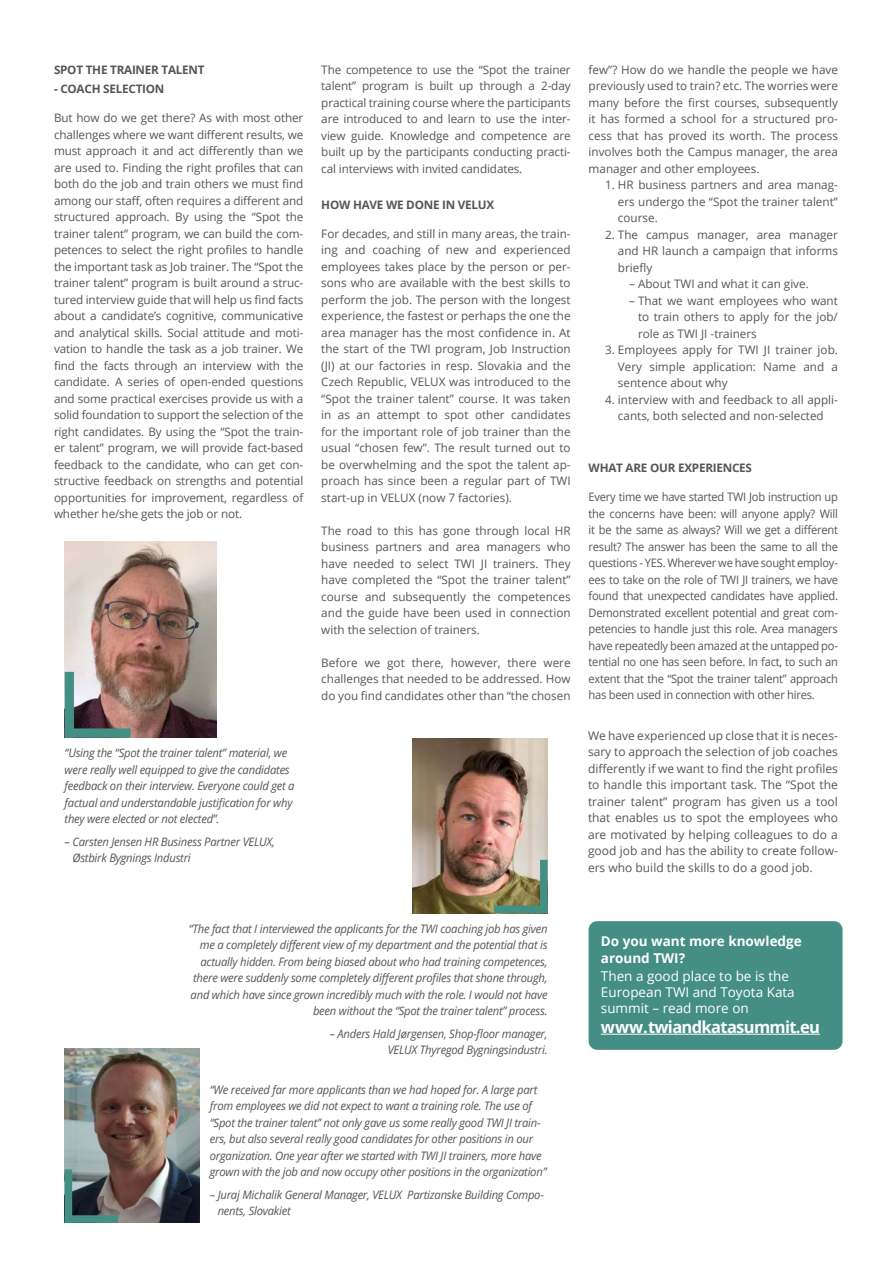
<style>
.page{position:relative;width:893px;height:1263px;background:#fff}
.page>*{position:absolute;margin:0;border:0;box-sizing:border-box;transform-origin:0 0}
.t1{font:700 16.5px "Open Sans";letter-spacing:-.04em;color:#fff}
.t2{font:13.5px/16.2px "Open Sans";color:#fff}
.t3{font:700 13.5px/16.5px "Open Sans";color:#fff}
.t4{font:12px/16.5px "Open Sans";color:#575656;text-align:justify}
.t5{font:11.7px/16.5px "Open Sans";color:#575656;text-align:justify}
.t6{font:italic 11.7px/16.5px "Open Sans";letter-spacing:-.02em;color:#575656;scale:.96 1}
.t7{font:11.7px/16.5px "Open Sans";color:#575656;text-align:justify;scale:.95 1}
.t8{font:700 11.7px "Open Sans";letter-spacing:-.02em;color:#575656}
</style>
<div class="page">
<img style="left:65px;top:541px;width:151px;height:197px">
<img style="left:65px;top:1048px;width:134px;height:175px">
<div style="left:65px;top:1215px;width:53px;height:8px;background:#448f84"></div>
<div style="left:65px;top:1169px;width:7px;height:54px;background:#448f84"></div>
<img style="left:413px;top:739px;width:135px;height:174px">
<div style="left:65px;top:728px;width:66px;height:10px;background:#448f84"></div>
<div style="left:65px;top:672px;width:9px;height:66px;background:#448f84"></div>
<div style="left:540px;top:860px;width:8px;height:53px;background:#448f84"></div>
<div style="left:494px;top:906px;width:54px;height:7px;background:#448f84"></div>
<div style="left:589px;top:921px;width:253px;height:129px;background:#448e84;border-radius:9px"></div>
<hr style="left:601px;top:1034px;width:219px;height:1px;background:#fff">
<p class="t8" style="left:54px;top:61px;width:152px">SPOT THE TRAINER TALENT</p>
<p class="t8" style="left:54px;top:81px;width:112px">- COACH SELECTION</p>
<p class="t5" style="left:54px;top:110px;width:251px">But how do we get there? As with most other challenges where we want different results, we must approach it and act differently than we are used to. Finding the right profiles that can both do the job and train others we must find among our staff, often requires a different and structured approach. By using the “Spot the trainer talent” program, we can build the com&shy;petences to select the right profiles to handle the important task as Job trainer. The “Spot the trainer talent” program is built around a struc&shy;tured interview guide that will help us find facts about a candidate’s cognitive, communicative and analytical skills. Social attitude and moti&shy;vation to handle the task as a job trainer. We find the facts through an interview with the candidate. A series of open-ended questions and some practical exercises provide us with a solid foundation to support the selection of the right candidates. By using the “Spot the train&shy;er talent” program, we will provide fact-based feedback to the candidate, who can get con&shy;structive feedback on strengths and potential opportunities for improvement, regardless of whether he/she gets the job or not.</p>
<p class="t5" style="left:321px;top:61px;width:251px">The competence to use the “Spot the trainer talent” program is built up through a 2-day practical training course where the participants are introduced to and learn to use the inter&shy;view guide. Knowledge and competence are built up by the participants conducting practi&shy;cal interviews with invited candidates.</p>
<p class="t8" style="left:321px;top:196px;width:175px">HOW HAVE WE DONE IN VELUX</p>
<p class="t5" style="left:321px;top:225px;width:251px">For decades, and still in many areas, the train&shy;ing and coaching of new and experienced employees takes place by the person or per&shy;sons who are available with the best skills to perform the job. The person with the longest experience, the fastest or perhaps the one the area manager has the most confidence in. At the start of the TWI program, Job Instruction (JI) at our factories in resp. Slovakia and the Czech Republic, VELUX was introduced to the “Spot the trainer talent” course. It was taken in as an attempt to spot other candidates for the important role of job trainer than the usual “chosen few”. The result turned out to be overwhelming and the spot the talent ap&shy;proach has since been a regular part of TWI start-up in VELUX (now 7 factories).</p>
<p class="t5" style="left:321px;top:522px;width:251px">The road to this has gone through local HR business partners and area managers who have needed to select TWI JI trainers. They have completed the “Spot the trainer talent” course and subsequently the competences and the guide have been used in connection with the selection of trainers.</p>
<p class="t5" style="left:321px;top:654px;width:251px">Before we got there, however, there were challenges that needed to be addressed. How do you find candidates other than “the chosen</p>
<p class="t6" style="left:65px;top:744px;width:241px">“Using the “Spot the trainer talent” material, we were really well equipped to give the candidates feedback on their interview. Everyone could get a factual and understandable justification for why they were elected or not elected”.</p>
<p class="t6" style="left:72px;top:833px;width:212px;text-indent:-8px">– Carsten Jensen HR Business Partner VELUX,<br>Østbirk Bygnings Industri</p>
<p class="t5" style="left:589px;top:61px;width:251px">few”? How do we handle the people we have previously used to train? etc. The worries were many before the first courses, subsequently it has formed a school for a structured pro&shy;cess that has proved its worth. The process involves both the Campus manager, the area manager and other employees.</p>
<p class="t5" style="left:618px;top:176px;width:221px;text-indent:-13px">1. HR business partners and area manag&shy;ers undergo the “Spot the trainer talent” course.</p>
<p class="t5" style="left:618px;top:226px;width:221px;text-indent:-13px">2. The campus manager, area manager and HR launch a campaign that informs briefly</p>
<p class="t5" style="left:629px;top:275px;width:181px">– About TWI and what it can give.</p>
<p class="t5" style="left:638px;top:292px;width:201px;text-indent:-9px">– That we want employees who want to train others to apply for the job/ role as TWI JI -trainers</p>
<p class="t5" style="left:618px;top:341px;width:221px;text-indent:-13px">3. Employees apply for TWI JI trainer job.<br>Very simple application: Name and a sentence about why</p>
<p class="t5" style="left:605px;top:391px;width:234px;text-align:center">4. interview with and feedback to all appli&shy;cants, both selected and non-selected</p>
<p class="t8" style="left:589px;top:459px;width:165px">WHAT ARE OUR EXPERIENCES</p>
<p class="t7" style="left:589px;top:488px;width:264px">Every time we have started TWI Job instruction up the concerns have been: will anyone apply? Will it be the same as always? Will we get a different result? The answer has been the same to all the questions - YES. Wherever we have sought employ&shy;ees to take on the role of TWI JI trainers, we have found that unexpected candidates have applied.<br>Demonstrated excellent potential and great com&shy;petencies to handle just this role. Area managers have repeatedly been amazed at the untapped po&shy;tential no one has seen before. In fact, to such an extent that the “Spot the trainer talent” approach has been used in connection with other hires.</p>
<p class="t4" style="left:588px;top:727px;width:251px">We have experienced up close that it is neces&shy;sary to approach the selection of job coaches differently if we want to find the right profiles to handle this important task. The “Spot the trainer talent” program has given us a tool that enables us to spot the employees who are motivated by helping colleagues to do a good job and has the ability to create follow&shy;ers who build the skills to do a good job.</p>
<p class="t6" style="left:189px;top:920px;width:375px;text-align:right">“The fact that I interviewed the applicants for the TWI coaching job has given me a completely different view of my department and the potential that is actually hidden. From being biased about who had training competences, there were suddenly some completely different profiles that shone through, and which have since grown incredibly much with the role. I would not have been without the “Spot the trainer talent” process.</p>
<p class="t6" style="left:330px;top:1025px;width:228px;text-align:right">– Anders Hald Jørgensen, Shop-floor manager,<br>VELUX Thyregod Bygningsindustri.</p>
<p class="t6" style="left:210px;top:1081px;width:352px">“We received far more applicants than we had hoped for. A large part from employees we did not expect to want a training role. The use of “Spot the trainer talent” not only gave us some really good TWI JI train&shy;ers, but also several really good candidates for other positions in our organization. One year after we started with TWI JI trainers, more have grown with the job and now occupy other positions in the organization”</p>
<p class="t6" style="left:218px;top:1186px;width:341px;text-indent:-8px">– Juraj Michalik General Manager, VELUX Partizanske Building Compo&shy;nents, Slovakiet</p>
<p class="t3" style="left:601px;top:933px;width:202px">Do you want more knowledge around TWI?</p>
<p class="t2" style="left:601px;top:967px;width:195px">Then a good place to be is the<br>European TWI and Toyota Kata summit – read more on</p>
<h1 class="t1" style="left:601px;top:1015px;width:221px">www.twiandkatasummit.eu</h1>
</div>
